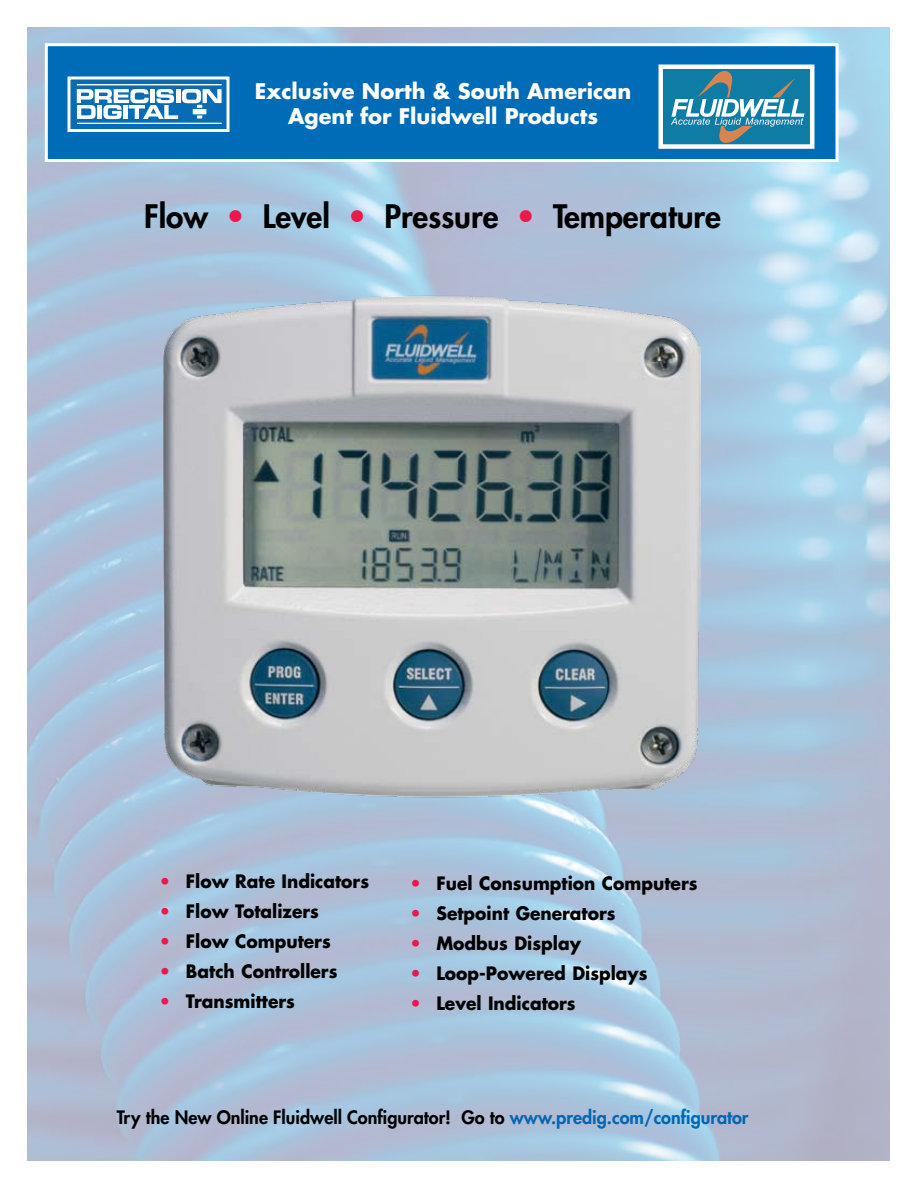
<style>
.page{position:relative;width:918px;height:1188px;background:#fff}
.page>*{position:absolute;margin:0;border:0;box-sizing:border-box;transform-origin:0 0}
.t1{font:800 31.5px "Futura Std";color:#000}
.t2{font:700 21px/25.2px "Futura Std";color:#fff;text-align:center}
.t3{font:700 18px/30px "Futura Std";color:#000;scale:.95 1}
.t4{font:800 18px "Futura Std";color:#000}
.t5{font:700 18px/30px "Futura Std";color:#ed174c;text-align:justify}
.s1{color:#ed174c}
.s2{color:#0067b1}
</style>
<div class="page">
<div style="left:46px;top:45px;width:791px;height:115px;background:#006bb6"></div>
<div style="left:45px;top:43px;width:793px;height:119px;border:3px solid #fff"></div>
<svg style="left:76px;top:84px;width:146px;height:40px"></svg>
<hr style="left:77px;top:84px;width:145px;height:1px;background:#fff">
<hr style="left:77px;top:123px;width:145px;height:1px;background:#fff">
<div style="left:68px;top:76px;width:162px;height:56px;border:3px solid #fff"></div>
<div style="left:661px;top:67px;width:151px;height:80px;background:#0e7ca5"></div>
<svg style="left:671px;top:70px;width:133px;height:73px"></svg>
<div style="left:658px;top:64px;width:156px;height:85px;border:4px solid #fff"></div>
<img style="left:163px;top:285px;width:538px;height:520px">
<p class="t2" style="left:255px;top:78px;width:378px">Exclusive North &amp; South American<br>Agent for Fluidwell Products</p>
<h1 class="t1" style="left:144px;top:196px;width:578px">Flow <span class="s1">•</span> Level <span class="s1">•</span> Pressure <span class="s1">•</span> Temperature</h1>
<p class="t3" style="left:186px;top:866px;width:194px">Flow Rate Indicators<br>Flow Totalizers<br>Flow Computers<br>Batch Controllers<br>Transmitters</p>
<p class="t5" style="left:159px;top:866px;width:14px">• • • • •</p>
<p class="t3" style="left:436px;top:868px;width:276px">Fuel Consumption Computers<br>Setpoint Generators<br>Modbus Display<br>Loop-Powered Displays<br>Level Indicators</p>
<p class="t5" style="left:409px;top:868px;width:14px">• • • • •</p>
<p class="t4" style="left:117px;top:1106px;width:633px">Try the New Online Fluidwell Configurator! Go to <span class="s2">www.predig.com/configurator</span></p>
</div>
